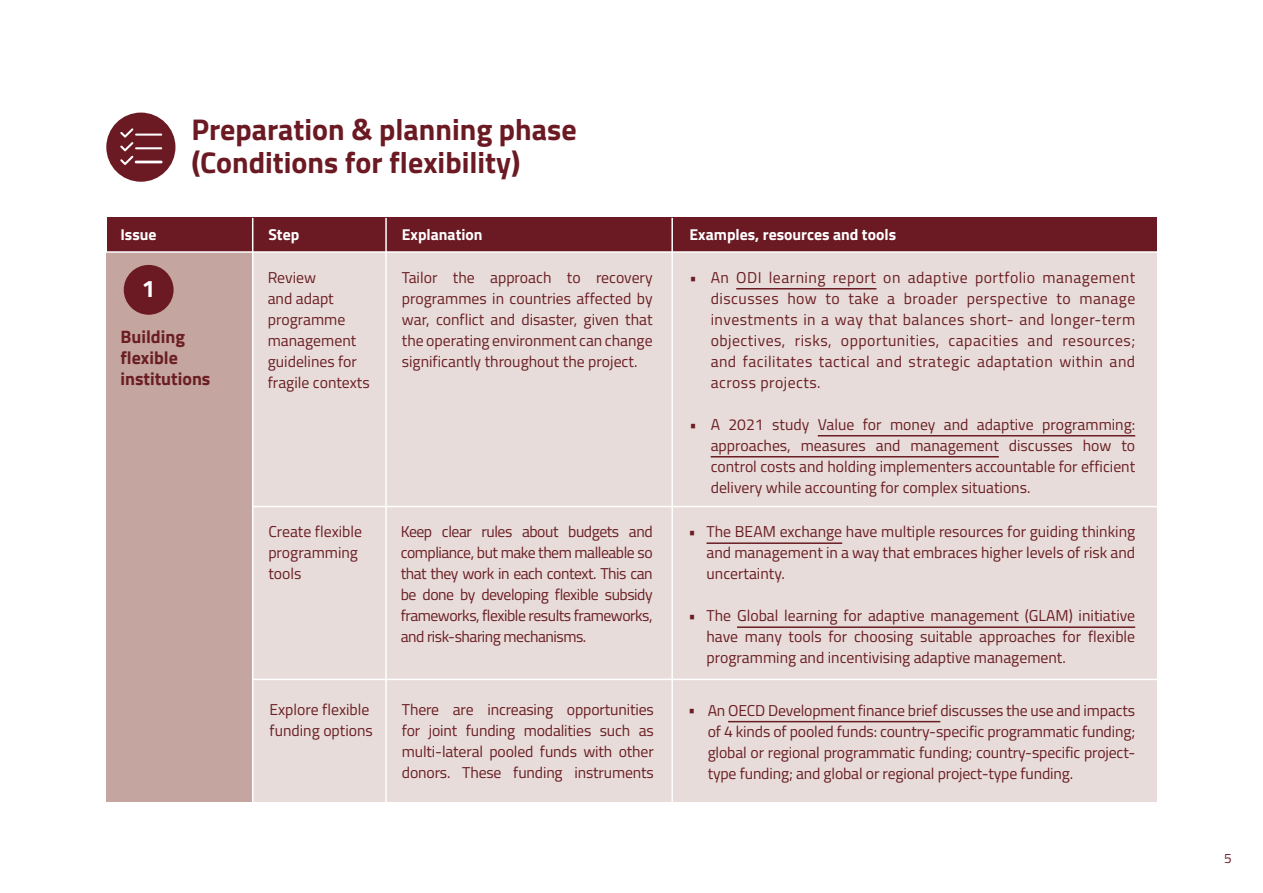
<style>
.page{position:relative;width:1263px;height:893px;background:#fff}
.page>*{position:absolute;margin:0;border:0;box-sizing:border-box;transform-origin:0 0}
.t1{font:700 30px/33px "Titillium Web";color:#6b1a23}
.t2{font:700 24px "Titillium Web";color:#fff}
.Para_-_Body{font:700 18px/21px "Titillium Web";color:#6a1e24}
.Text_in_Table{font:15.75px/21px "Titillium Web";color:#6a1e24;text-align:justify}
.t3{font:700 15.75px "Titillium Web";color:#fff}
.t4{font:13.5px "Titillium Web";color:#6b1a23}
</style>
<div class="page">
<div style="left:106px;top:113px;width:69px;height:69px;background:#6b1a23;border-radius:50%"></div>
<hr style="left:135px;top:134px;width:27px;height:2px;background:#fff">
<hr style="left:135px;top:147px;width:27px;height:2px;background:#fff">
<hr style="left:135px;top:161px;width:28px;height:2px;background:#fff">
<svg style="left:120px;top:128px;width:13px;height:37px"></svg>
<div style="left:107px;top:218px;width:1050px;height:34px;background:#6b1a23"></div>
<div style="left:252px;top:252px;width:905px;height:549px;background:#e7dcd9"></div>
<div style="left:107px;top:252px;width:145px;height:549px;background:#c5a59f"></div>
<hr style="left:736px;top:288px;width:140px;height:1px;background:#6a1e24">
<hr style="left:818px;top:435px;width:317px;height:1px;background:#6a1e24">
<hr style="left:711px;top:456px;width:288px;height:1px;background:#6a1e24">
<hr style="left:252px;top:218px;width:1px;height:594px;background:#fff">
<hr style="left:385px;top:218px;width:2px;height:594px;background:#fff">
<hr style="left:671px;top:218px;width:2px;height:594px;background:#fff">
<hr style="left:85px;top:251px;width:1103px;height:2px;background:#fff">
<div style="left:124px;top:265px;width:50px;height:50px;background:#6b1a23;border-radius:50%"></div>
<hr style="left:252px;top:506px;width:928px;height:1px;background:#fff">
<hr style="left:252px;top:679px;width:928px;height:1px;background:#fff">
<hr style="left:706px;top:542px;width:136px;height:2px;background:#6a1e24">
<hr style="left:737px;top:626px;width:398px;height:2px;background:#6a1e24">
<hr style="left:728px;top:721px;width:212px;height:1px;background:#6a1e24">
<p class="t1" style="left:191px;top:112px;width:387px">Preparation &amp; planning phase (Conditions for flexibility)</p>
<p class="t3" style="left:120px;top:223px;width:38px">Issue</p>
<p class="t3" style="left:268px;top:223px;width:32px">Step</p>
<p class="t3" style="left:402px;top:223px;width:82px">Explanation</p>
<p class="t3" style="left:689px;top:223px;width:208px">Examples, resources and tools</p>
<p class="t2" style="left:142px;top:271px;width:15px">1</p>
<p class="Para_-_Body" style="left:120px;top:325px;width:92px">Building flexible institutions</p>
<p class="Text_in_Table" style="left:402px;top:266px;width:252px">Tailor the approach to recovery programmes in countries affected by war, conflict and disaster, given that the operating environment can change significantly throughout the project.</p>
<p class="Text_in_Table" style="left:268px;top:266px;width:104px;text-align:left">Review<br>and adapt programme management guidelines for fragile contexts</p>
<p class="Text_in_Table" style="left:689px;top:266px;width:9px">•</p>
<p class="Text_in_Table" style="left:689px;top:413px;width:9px">•</p>
<p class="Text_in_Table" style="left:711px;top:266px;width:426px">An ODI learning report on adaptive portfolio management discusses how to take a broader perspective to manage investments in a way that balances short- and longer-term objectives, risks, opportunities, capacities and resources; and facilitates tactical and strategic adaptation within and across projects.</p>
<p class="Text_in_Table" style="left:711px;top:413px;width:426px">A 2021 study Value for money and adaptive programming: approaches, measures and management discusses how to control costs and holding implementers accountable for efficient delivery while accounting for complex situations.</p>
<p class="Text_in_Table" style="left:268px;top:520px;width:95px;text-align:left">Create flexible programming tools</p>
<p class="Text_in_Table" style="left:688px;top:520px;width:9px">•</p>
<p class="Text_in_Table" style="left:688px;top:604px;width:9px">•</p>
<p class="Text_in_Table" style="left:401px;top:520px;width:253px">Keep clear rules about budgets and compliance, but make them malleable so that they work in each context. This can be done by developing flexible subsidy frameworks, flexible results frameworks, and risk-sharing mechanisms.</p>
<p class="Text_in_Table" style="left:706px;top:520px;width:430px">The BEAM exchange have multiple resources for guiding thinking and management in a way that embraces higher levels of risk and uncertainty.</p>
<p class="Text_in_Table" style="left:706px;top:604px;width:430px">The Global learning for adaptive management (GLAM) initiative have many tools for choosing suitable approaches for flexible programming and incentivising adaptive management.</p>
<p class="Text_in_Table" style="left:269px;top:698px;width:105px">Explore flexible funding options</p>
<p class="Text_in_Table" style="left:688px;top:698px;width:9px">•</p>
<p class="Text_in_Table" style="left:708px;top:699px;width:429px">An OECD Development finance brief discusses the use and impacts of 4 kinds of pooled funds: country-specific programmatic funding; global or regional programmatic funding; country-specific project&shy;type funding; and global or regional project-type funding.</p>
<p class="Text_in_Table" style="left:402px;top:698px;width:253px">There are increasing opportunities for joint funding modalities such as multi-lateral pooled funds with other donors. These funding instruments</p>
<p class="t4" style="left:1224px;top:848px;width:9px">5</p>
</div>
